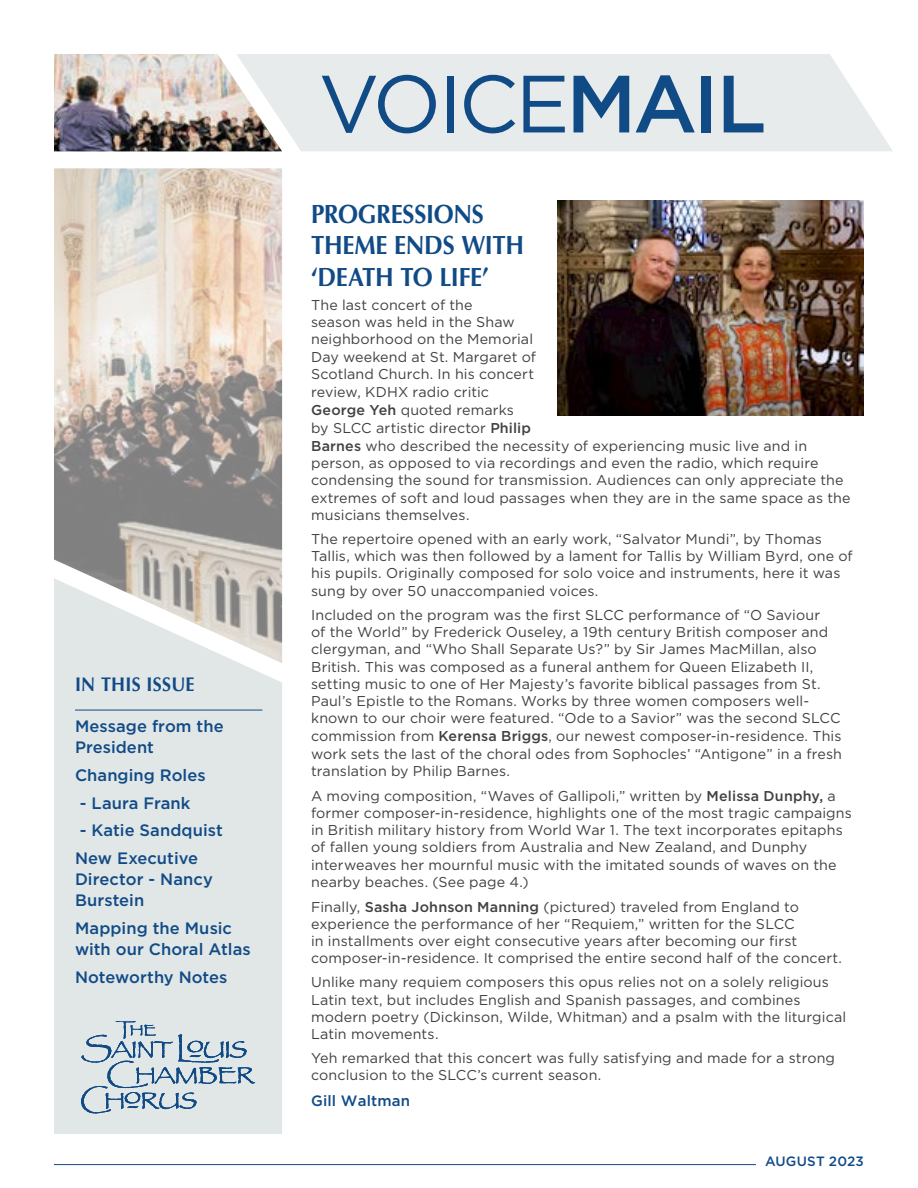
<style>
.page{position:relative;width:918px;height:1188px;background:#fff}
.page>*{position:absolute;margin:0;border:0;box-sizing:border-box;transform-origin:0 0}
.t1{font:81px "Gotham";letter-spacing:-.04em;color:#114b86}
.t2{font:700 26.4px/31.5px "Optima";letter-spacing:-.015em;color:#114b86;scale:.91 1}
.t3{font:700 19.8px "Optima";letter-spacing:.01em;color:#114b86;scale:.91 1}
.t4{font:500 16.5px/21px "Gotham";letter-spacing:.005em;color:#114b86}
.t5{font:500 15px "Gotham";letter-spacing:.01em;color:#114b86}
.t6{font:14.25px/17.2px "Gotham";letter-spacing:.01em;color:#414042}
.t7{font:500 13.5px "Gotham";letter-spacing:.015em;color:#114b86}
.s1{font-weight:500}
</style>
<div class="page">
<div style="left:54px;top:663px;width:228px;height:471px;background:#e1e6e7"></div>
<img style="left:54px;top:168px;width:228px;height:495px">
<div style="left:282px;top:54px;width:611px;height:97px;background:#e8ebec"></div>
<img style="left:54px;top:54px;width:228px;height:97px">
<svg style="left:81px;top:1021px;width:174px;height:93px;background:#bfcdd7"></svg>
<hr style="left:75px;top:710px;width:187px;height:1px;background:#114b86">
<hr style="left:54px;top:1164px;width:702px;height:1px;background:#114b86">
<img style="left:557px;top:201px;width:307px;height:215px">
<h3 class="t3" style="left:75px;top:673px;width:133px">IN THIS ISSUE</h3>
<p class="t4" style="left:75px;top:716px;width:150px">Message from the<br>President</p>
<p class="t4" style="left:75px;top:764px;width:132px">Changing Roles</p>
<p class="t4" style="left:80px;top:792px;width:112px">- Laura Frank</p>
<p class="t4" style="left:75px;top:816px;width:149px;line-height:27.8px">- Katie Sandquist<br>New Executive</p>
<p class="t4" style="left:75px;top:869px;width:139px">Director - Nancy<br>Burstein</p>
<p class="t4" style="left:75px;top:917px;width:177px">Mapping the Music with our Choral Atlas</p>
<p class="t4" style="left:75px;top:966px;width:154px">Noteworthy Notes</p>
<h1 class="t1" style="left:319px;top:52px;width:449px">VOICE<span class="s1">MAIL</span></h1>
<h2 class="t2" style="left:311px;top:199px;width:236px">PROGRESSIONS<br>THEME ENDS WITH ‘DEATH TO LIFE’</h2>
<p class="t6" style="left:311px;top:296px;width:541px">The last concert of the<br>season was held in the Shaw<br>neighborhood on the Memorial<br>Day weekend at St. Margaret of<br>Scotland Church. In his concert<br>review, KDHX radio critic<br><span class="s1">George Yeh</span> quoted remarks<br>by SLCC artistic director <span class="s1">Philip<br>Barnes</span> who described the necessity of experiencing music live and in person, as opposed to via recordings and even the radio, which require condensing the sound for transmission. Audiences can only appreciate the extremes of soft and loud passages when they are in the same space as the musicians themselves.</p>
<p class="t6" style="left:311px;top:530px;width:543px">The repertoire opened with an early work, “Salvator Mundi”, by Thomas Tallis, which was then followed by a lament for Tallis by William Byrd, one of his pupils. Originally composed for solo voice and instruments, here it was sung by over 50 unaccompanied voices.</p>
<p class="t6" style="left:311px;top:606px;width:533px">Included on the program was the first SLCC performance of “O Saviour<br>of the World” by Frederick Ouseley, a 19th century British composer and clergyman, and “Who Shall Separate Us?” by Sir James MacMillan, also British. This was composed as a funeral anthem for Queen Elizabeth II, setting music to one of Her Majesty’s favorite biblical passages from St.<br>Paul’s Epistle to the Romans. Works by three women composers well&shy;known to our choir were featured. “Ode to a Savior” was the second SLCC commission from <span class="s1">Kerensa Briggs</span>, our newest composer-in-residence. This work sets the last of the choral odes from Sophocles’ “Antigone” in a fresh translation by Philip Barnes.</p>
<p class="t6" style="left:311px;top:787px;width:542px">A moving composition, “Waves of Gallipoli,” written by <span class="s1">Melissa Dunphy,</span> a former composer-in-residence, highlights one of the most tragic campaigns in British military history from World War 1. The text incorporates epitaphs of fallen young soldiers from Australia and New Zealand, and Dunphy interweaves her mournful music with the imitated sounds of waves on the nearby beaches. (See page 4.)</p>
<p class="t6" style="left:311px;top:898px;width:532px">Finally, <span class="s1">Sasha Johnson Manning</span> (pictured) traveled from England to experience the performance of her “Requiem,” written for the SLCC<br>in installments over eight consecutive years after becoming our first composer-in-residence. It comprised the entire second half of the concert.</p>
<p class="t6" style="left:311px;top:973px;width:537px">Unlike many requiem composers this opus relies not on a solely religious Latin text, but includes English and Spanish passages, and combines modern poetry (Dickinson, Wilde, Whitman) and a psalm with the liturgical Latin movements.</p>
<p class="t6" style="left:311px;top:1049px;width:525px">Yeh remarked that this concert was fully satisfying and made for a strong conclusion to the SLCC’s current season.</p>
<p class="t5" style="left:311px;top:1091px;width:101px">Gill Waltman</p>
<p class="t7" style="left:765px;top:1152px;width:100px">AUGUST 2023</p>
</div>
